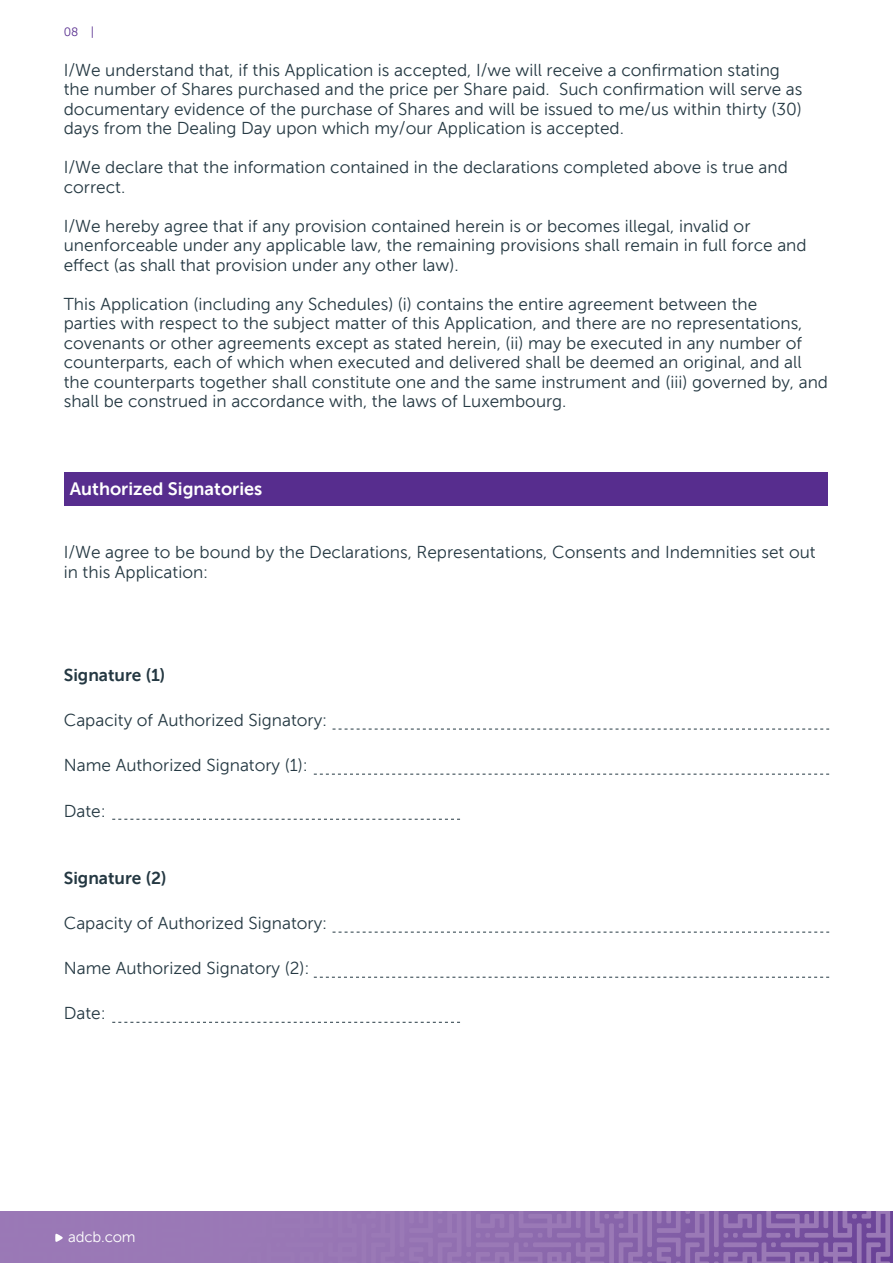
<style>
.page{position:relative;width:893px;height:1263px;background:#fff}
.page>*{position:absolute;margin:0;border:0;box-sizing:border-box;transform-origin:0 0}
.t1{font:18px "Museo Sans 700";color:#fff}
.t2{font:17.25px/19.5px "Museo Sans 300";color:#243842}
.t3{font:17.25px "Museo Sans 700";color:#243842}
.t4{font:15px "Museo Sans 300";letter-spacing:-.01em;color:#fff}
.t5{font:12px "Museo Sans 300";color:#572d8e}
</style>
<div class="page">
<svg style="left:0;top:1212px;width:893px;height:51px;background:#9270b1"></svg>
<svg style="left:55px;top:1234px;width:8px;height:8px"></svg>
<div style="left:64px;top:472px;width:764px;height:34px;background:#572d8e"></div>
<svg style="left:333px;top:729px;width:496px;height:1px"></svg>
<svg style="left:333px;top:932px;width:496px;height:1px"></svg>
<svg style="left:314px;top:774px;width:515px;height:1px"></svg>
<svg style="left:314px;top:977px;width:515px;height:1px"></svg>
<svg style="left:112px;top:819px;width:348px;height:1px"></svg>
<svg style="left:112px;top:1022px;width:348px;height:1px"></svg>
<p class="t5" style="left:64px;top:26px;width:16px">08</p>
<p class="t5" style="left:91px;top:26px;width:5px">|</p>
<p class="t2" style="left:559px;top:60px;width:245px;text-indent:-495px">/I We understand that, if this Application is accepted /I, we will receive a confirmation stating<br>Such confirmation will serve as</p>
<p class="t2" style="left:64px;top:80px;width:739px">the number of Shares purchased and the price per Share paid.<br>documentary evidence of the purchase of Shares and will be issued to me/us within thirty )30( days from the Dealing Day upon which my/our Application is accepted.</p>
<p class="t2" style="left:64px;top:158px;width:726px">/I We declare that the information contained in the declarations completed above is true and correct.</p>
<p class="t2" style="left:64px;top:216px;width:744px">/I We hereby agree that if any provision contained herein is or becomes illegal, invalid or unenforceable under any applicable law, the remaining provisions shall remain in full force and effect (as shall that provision under any other law .(</p>
<p class="t2" style="left:64px;top:294px;width:766px">This Application (including any Schedules) ( ) i contains the entire agreement between the<br>parties with respect to the subject matter of this Application, and there are no representations, covenants or other agreements except as stated herein (, ii) may be executed in any number of counterparts, each of which when executed and delivered shall be deemed an original, and all the counterparts together shall constitute one and the same instrument and (iii) governed by, and shall be construed in accordance with, the laws of Luxembourg.</p>
<p class="t1" style="left:70px;top:479px;width:194px">Authorized Signatories</p>
<p class="t2" style="left:64px;top:543px;width:753px">/I We agree to be bound by the Declarations, Representations, Consents and Indemnities set out in this Application:</p>
<p class="t3" style="left:64px;top:666px;width:103px">Signature (1)</p>
<p class="t2" style="left:64px;top:711px;width:265px">Capacity of Authorized Signatory:</p>
<p class="t2" style="left:64px;top:756px;width:246px">Name Authorized Signatory : (1)</p>
<p class="t2" style="left:64px;top:801px;width:44px">Date:</p>
<p class="t3" style="left:64px;top:868px;width:104px">Signature (2)</p>
<p class="t2" style="left:64px;top:913px;width:265px">Capacity of Authorized Signatory:</p>
<p class="t2" style="left:64px;top:958px;width:247px">Name Authorized Signatory : (2)</p>
<p class="t2" style="left:64px;top:1003px;width:44px">Date:</p>
<p class="t4" style="left:68px;top:1228px;width:69px">adcb.com</p>
</div>
